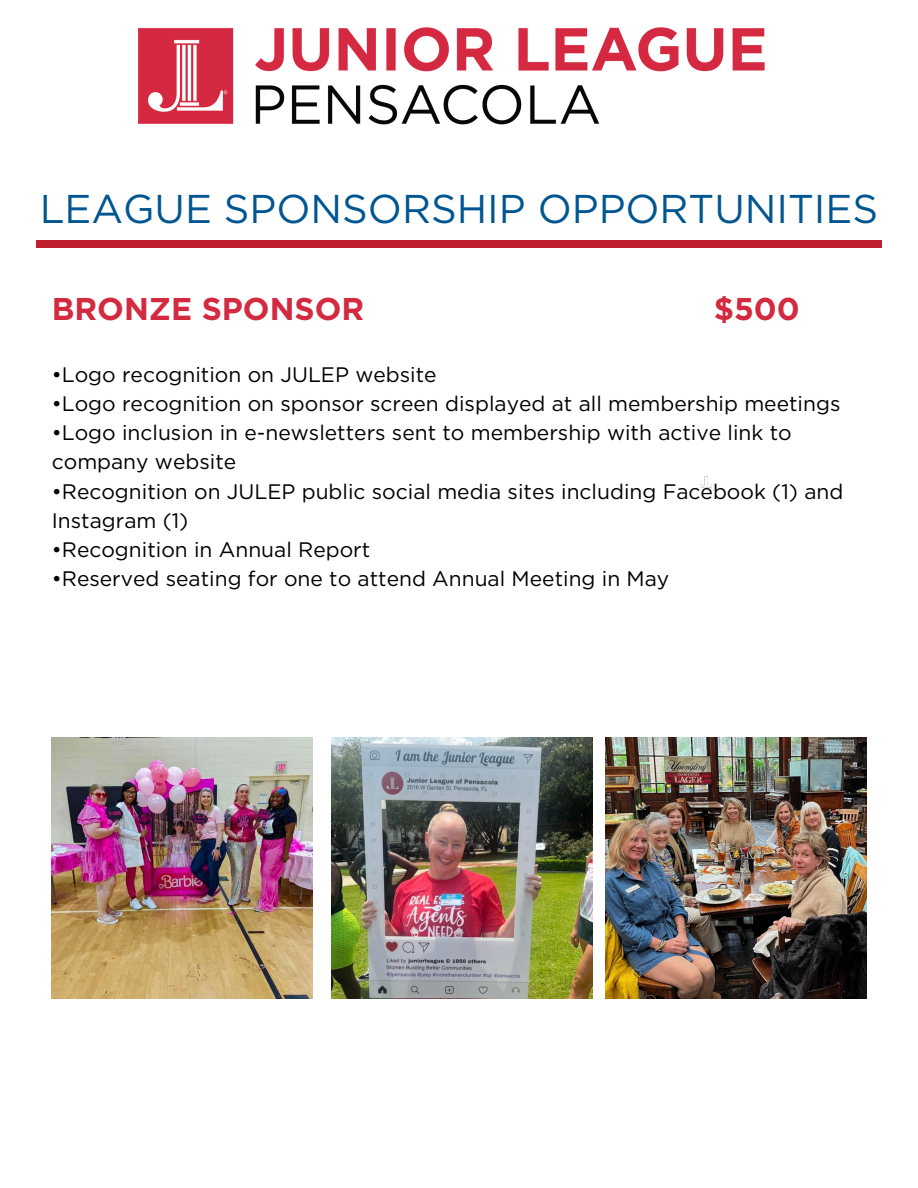
<style>
.page{position:relative;width:918px;height:1188px;background:#fff}
.page>*{position:absolute;margin:0;border:0;box-sizing:border-box;transform-origin:0 0}
.t1{font:40.2px "Gotham";color:#005691}
.t2{font:700 31.5px "Gotham";color:#d32a40}
.t3{font:21px/29.2px "Gotham";color:#000}
</style>
<div class="page">
<div style="left:36px;top:240px;width:845px;height:7px;background:#bf1e2e"></div>
<img style="left:700px;top:476px;width:13px;height:12px">
<img style="left:52px;top:737px;width:261px;height:261px">
<img style="left:332px;top:737px;width:261px;height:261px">
<img style="left:606px;top:737px;width:261px;height:261px">
<img style="left:138px;top:27px;width:627px;height:98px">
<p class="t1" style="left:40px;top:184px;width:840px">LEAGUE SPONSORSHIP OPPORTUNITIES</p>
<p class="t2" style="left:52px;top:290px;width:314px">BRONZE SPONSOR</p>
<p class="t2" style="left:714px;top:290px;width:88px">$500</p>
<p class="t3" style="left:52px;top:359px;width:386px">•Logo recognition on JULEP website</p>
<p class="t3" style="left:52px;top:389px;width:790px">•Logo recognition on sponsor screen displayed at all membership meetings</p>
<p class="t3" style="left:52px;top:418px;width:741px">•Logo inclusion in e-newsletters sent to membership with active link to company website</p>
<p class="t3" style="left:52px;top:476px;width:793px">•Recognition on JULEP public social media sites including Facebook (1) and</p>
<p class="t3" style="left:52px;top:506px;width:138px">Instagram (1)</p>
<p class="t3" style="left:52px;top:535px;width:320px">•Recognition in Annual Report</p>
<p class="t3" style="left:52px;top:564px;width:619px">•Reserved seating for one to attend Annual Meeting in May</p>
</div>
